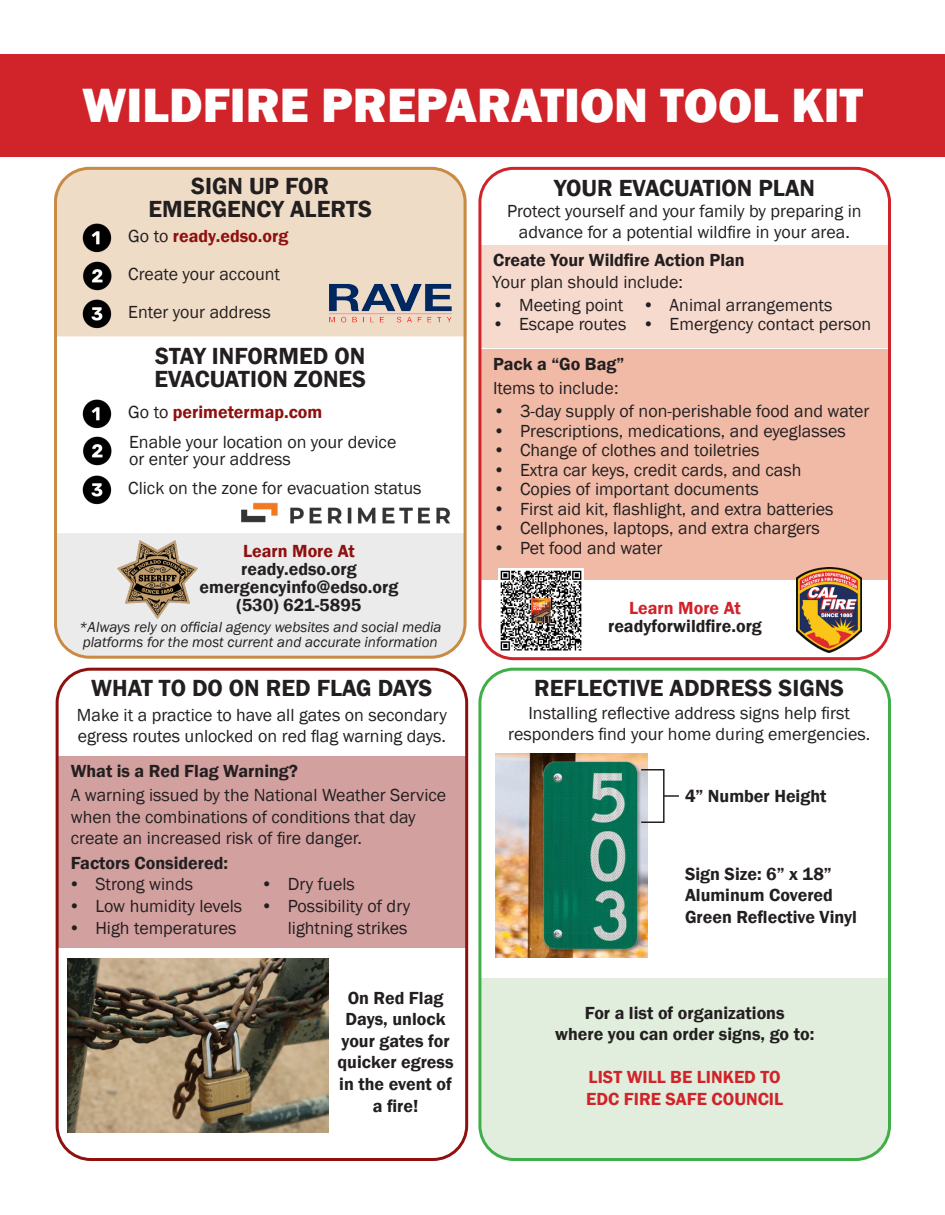
<style>
.page{position:relative;width:945px;height:1215px;background:#fff}
.page>*{position:absolute;margin:0;border:0;box-sizing:border-box;transform-origin:0 0}
.t1{font:800 49.5px "Franklin Gothic";color:#fff}
.t2{font:600 24px "Franklin Gothic";color:#231f20}
.t3{font:18px/21.6px "Franklin Gothic";color:#231f20;text-align:center}
.t4{font:600 18px/21.6px "Franklin Gothic";color:#231f20;text-align:center}
.t5{font:600 18px "Franklin Gothic";color:#8e110f}
.t6{font:600 18px "Franklin Gothic";color:#d1232a}
.t7{font:italic 15px "Franklin Gothic";color:#231f20}
.s1{font-weight:400;color:#231f20}
</style>
<div class="page">
<div style="left:482px;top:978px;width:405px;height:179px;background:#e1eedd"></div>
<div style="left:0;top:54px;width:945px;height:102px;background:#d1232a"></div>
<div style="left:54px;top:167px;width:413px;height:169px;background:#efdcc7"></div>
<img style="left:328px;top:281px;width:125px;height:45px">
<img style="left:241px;top:502px;width:209px;height:22px">
<div style="left:58px;top:533px;width:405px;height:122px;background:#ebebeb"></div>
<div style="left:54px;top:167px;width:413px;height:492px;border:3px solid #c98a43;border-radius:34px"></div>
<img style="left:82px;top:222px;width:31px;height:32px">
<img style="left:82px;top:260px;width:31px;height:32px">
<img style="left:82px;top:298px;width:31px;height:32px">
<div style="left:480px;top:349px;width:409px;height:231px;background:#f0baa6"></div>
<div style="left:480px;top:245px;width:409px;height:102px;background:#f7dace"></div>
<div style="left:478px;top:167px;width:413px;height:493px;border:3px solid #d1232a;border-radius:34px"></div>
<img style="left:796px;top:568px;width:66px;height:84px">
<div style="left:58px;top:756px;width:409px;height:192px;background:#d2a09f"></div>
<div style="left:56px;top:668px;width:412px;height:493px;border:3px solid #8e110f;border-radius:34px"></div>
<img style="left:68px;top:959px;width:261px;height:174px">
<div style="left:478px;top:668px;width:413px;height:493px;border:3px solid #40ae49;border-radius:34px"></div>
<img style="left:495px;top:754px;width:153px;height:203px">
<div style="left:640px;top:769px;width:25px;height:54px;border:2px solid #231f20"></div>
<svg style="left:663px;top:795px;width:16px;height:2px"></svg>
<img style="left:82px;top:399px;width:30px;height:30px">
<img style="left:83px;top:436px;width:29px;height:30px">
<img style="left:82px;top:475px;width:30px;height:30px">
<img style="left:499px;top:568px;width:84px;height:83px">
<img style="left:118px;top:540px;width:79px;height:79px">
<p class="t1" style="left:82px;top:74px;width:782px">WILDFIRE PREPARATION TOOL KIT</p>
<p class="t2" style="left:191px;top:171px;width:140px">SIGN UP FOR</p>
<p class="t2" style="left:148px;top:194px;width:225px">EMERGENCY ALERTS</p>
<p class="t5" style="left:128px;top:225px;width:162px"><span class="s1">Go to</span> ready.edso.org</p>
<p class="t3" style="left:128px;top:263px;width:153px">Create your account</p>
<p class="t3" style="left:128px;top:302px;width:144px">Enter your address</p>
<p class="t2" style="left:155px;top:341px;width:212px">STAY INFORMED ON</p>
<p class="t2" style="left:154px;top:364px;width:213px">EVACUATION ZONES</p>
<p class="t5" style="left:128px;top:401px;width:196px"><span class="s1">Go to</span> perimetermap.com</p>
<p class="t3" style="left:129px;top:432px;width:269px">Enable your location on your device</p>
<p class="t3" style="left:129px;top:449px;width:163px">or enter your address</p>
<p class="t3" style="left:128px;top:477px;width:295px">Click on the zone for evacuation status</p>
<p class="t5" style="left:243px;top:540px;width:113px">Learn More At</p>
<p class="t4" style="left:241px;top:558px;width:117px">ready.edso.org</p>
<p class="t4" style="left:200px;top:576px;width:200px">emergencyinfo@edso.org</p>
<p class="t4" style="left:236px;top:594px;width:127px">(530) 621-5895</p>
<p class="t7" style="left:79px;top:617px;width:364px">*Always rely on official agency websites and social media</p>
<p class="t7" style="left:83px;top:632px;width:356px">platforms for the most current and accurate information</p>
<p class="t2" style="left:91px;top:674px;width:343px">WHAT TO DO ON RED FLAG DAYS</p>
<p class="t3" style="left:77px;top:704px;width:371px;text-align:left">Make it a practice to have all gates on secondary egress routes unlocked on red flag warning days.</p>
<p class="t4" style="left:71px;top:761px;width:229px">What is a Red Flag Warning?</p>
<p class="t3" style="left:71px;top:785px;width:377px">A warning issued by the National Weather Service</p>
<p class="t3" style="left:71px;top:806px;width:346px">when the combinations of conditions that day</p>
<p class="t3" style="left:71px;top:828px;width:293px">create an increased risk of fire danger.</p>
<p class="t3" style="left:68px;top:874px;width:126px">• Strong winds</p>
<p class="t3" style="left:68px;top:896px;width:175px">• Low humidity levels</p>
<p class="t3" style="left:68px;top:917px;width:170px">• High temperatures</p>
<p class="t4" style="left:71px;top:852px;width:159px">Factors Considered:</p>
<p class="t3" style="left:261px;top:874px;width:96px">• Dry fuels</p>
<p class="t3" style="left:261px;top:896px;width:151px;text-align:right">• Possibility of dry lightning strikes</p>
<p class="t4" style="left:342px;top:987px;width:110px">On Red Flag<br>Days, unlock your gates for</p>
<p class="t4" style="left:338px;top:1052px;width:118px">quicker egress in the event of a fire!</p>
<p class="t2" style="left:554px;top:173px;width:262px">YOUR EVACUATION PLAN</p>
<p class="t3" style="left:507px;top:200px;width:356px">Protect yourself and your family by preparing in advance for a potential wildfire in your area.</p>
<p class="t4" style="left:493px;top:249px;width:253px">Create Your Wildfire Action Plan</p>
<p class="t3" style="left:493px;top:271px;width:192px">Your plan should include:</p>
<p class="t3" style="left:492px;top:295px;width:133px">• Meeting point</p>
<p class="t3" style="left:492px;top:314px;width:136px">• Escape routes</p>
<p class="t3" style="left:643px;top:295px;width:191px">• Animal arrangements</p>
<p class="t3" style="left:643px;top:314px;width:230px">• Emergency contact person</p>
<p class="t4" style="left:493px;top:353px;width:133px">Pack a “Go Bag”</p>
<p class="t3" style="left:493px;top:377px;width:127px">Items to include:</p>
<p class="t3" style="left:493px;top:401px;width:378px">• 3-day supply of non-perishable food and water</p>
<p class="t3" style="left:493px;top:420px;width:354px">• Prescriptions, medications, and eyeglasses</p>
<p class="t3" style="left:493px;top:440px;width:268px">• Change of clothes and toiletries</p>
<p class="t3" style="left:493px;top:459px;width:310px">• Extra car keys, credit cards, and cash</p>
<p class="t3" style="left:493px;top:479px;width:267px">• Copies of important documents</p>
<p class="t3" style="left:493px;top:498px;width:342px">• First aid kit, flashlight, and extra batteries</p>
<p class="t3" style="left:493px;top:518px;width:328px">• Cellphones, laptops, and extra chargers</p>
<p class="t3" style="left:493px;top:537px;width:171px">• Pet food and water</p>
<p class="t6" style="left:629px;top:597px;width:113px">Learn More At</p>
<p class="t4" style="left:608px;top:616px;width:155px">readyforwildfire.org</p>
<p class="t2" style="left:534px;top:674px;width:312px">REFLECTIVE ADDRESS SIGNS</p>
<p class="t3" style="left:528px;top:702px;width:323px">Installing reflective address signs help first</p>
<p class="t3" style="left:508px;top:724px;width:364px">responders find your home during emergencies.</p>
<p class="t4" style="left:685px;top:785px;width:143px">4” Number Height</p>
<p class="t4" style="left:685px;top:863px;width:148px">Sign Size: 6” x 18”</p>
<p class="t4" style="left:685px;top:885px;width:149px">Aluminum Covered</p>
<p class="t4" style="left:685px;top:906px;width:173px">Green Reflective Vinyl</p>
<p class="t4" style="left:585px;top:1002px;width:201px">For a list of organizations</p>
<p class="t4" style="left:555px;top:1024px;width:261px">where you can order signs, go to:</p>
<p class="t6" style="left:589px;top:1066px;width:194px">LIST WILL BE LINKED TO</p>
<p class="t6" style="left:586px;top:1088px;width:199px">EDC FIRE SAFE COUNCIL</p>
</div>
